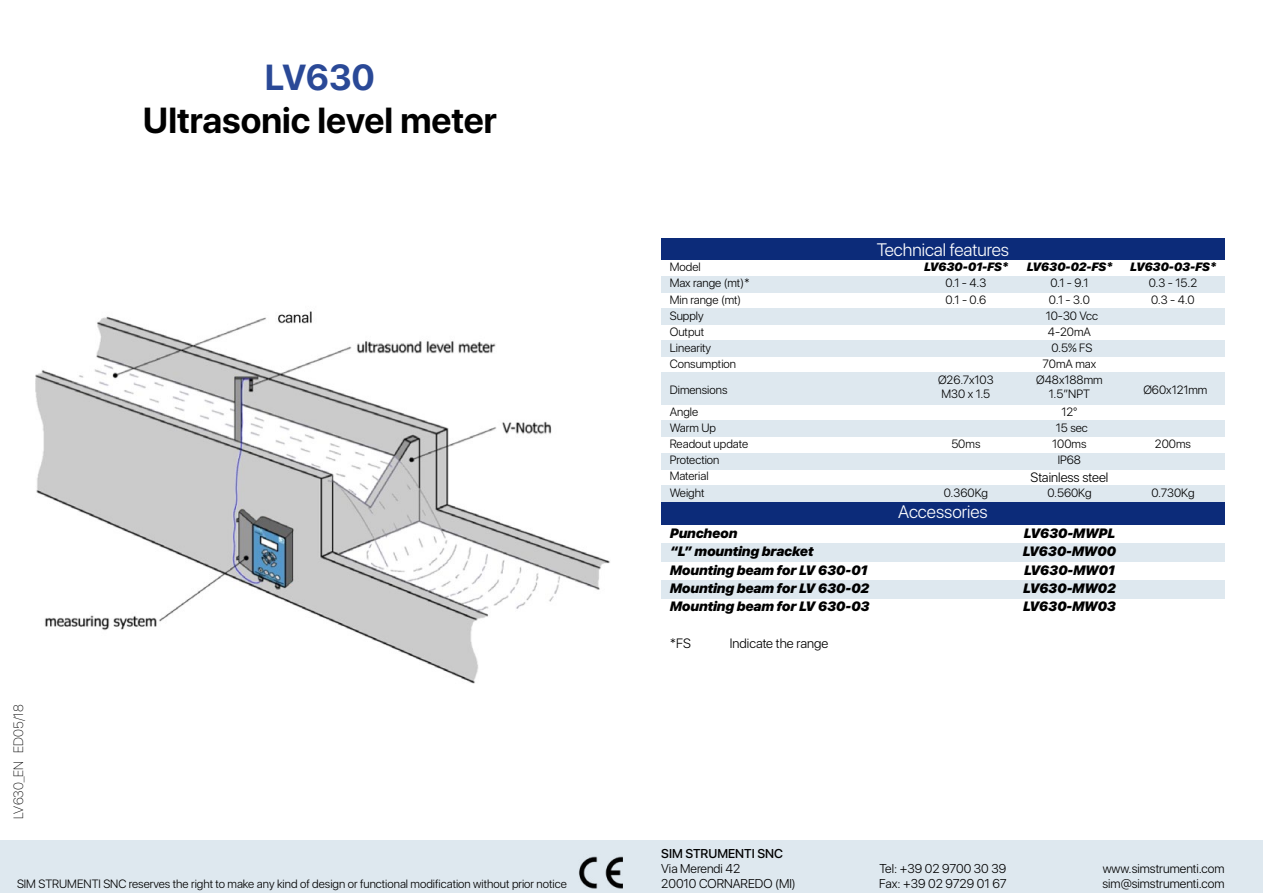
<style>
.page{position:relative;width:1263px;height:893px;background:#fff}
.page>*{position:absolute;margin:0;border:0;box-sizing:border-box;transform-origin:0 0}
.t1{font:700 36px "SF Pro Display";color:#000}
.t2{font:700 36px "SF Pro Display";letter-spacing:-.01em;color:#2a4997}
.t3{font:300 18px "SF Pro Display";color:#fff}
.t4{font:italic 900 13.5px "SF Pro Display";color:#000}
.t5{font:300 13.5px "SF Pro Display";color:#000}
.t6{font:100 13.5px "SF Pro Display";color:#000}
.t7{font:300 12.75px/15.3px "SF Pro Display";color:#000}
.t8{font:500 12.75px "SF Pro Display";color:#000}
.t9{font:300 12px/16px "SF Pro Display";color:#000}
.t10{font:italic 900 12px "SF Pro Display";letter-spacing:-.015em;color:#000}
</style>
<div class="page">
<div style="left:0;top:840px;width:1263px;height:53px;background:#dee8ef"></div>
<img style="left:579px;top:856px;width:44px;height:32px">
<img style="left:35px;top:311px;width:575px;height:373px">
<div style="left:661px;top:501px;width:564px;height:24px;background:#0c2b79"></div>
<div style="left:914px;top:543px;width:311px;height:19px;background:#dee8ef"></div>
<div style="left:661px;top:543px;width:253px;height:19px;background:#dee8ef"></div>
<div style="left:661px;top:276px;width:253px;height:16px;background:#dee8ef"></div>
<div style="left:661px;top:308px;width:253px;height:16px;background:#dee8ef"></div>
<div style="left:661px;top:239px;width:564px;height:21px;background:#0c2b79"></div>
<div style="left:661px;top:340px;width:253px;height:16px;background:#dee8ef"></div>
<div style="left:914px;top:276px;width:104px;height:16px;background:#dee8ef"></div>
<div style="left:914px;top:308px;width:311px;height:16px;background:#dee8ef"></div>
<div style="left:914px;top:340px;width:311px;height:16px;background:#dee8ef"></div>
<div style="left:914px;top:580px;width:311px;height:18px;background:#dee8ef"></div>
<div style="left:661px;top:580px;width:253px;height:18px;background:#dee8ef"></div>
<div style="left:661px;top:372px;width:253px;height:33px;background:#dee8ef"></div>
<div style="left:914px;top:372px;width:104px;height:33px;background:#dee8ef"></div>
<div style="left:661px;top:421px;width:253px;height:16px;background:#dee8ef"></div>
<div style="left:914px;top:421px;width:311px;height:16px;background:#dee8ef"></div>
<div style="left:1018px;top:276px;width:103px;height:16px;background:#dee8ef"></div>
<div style="left:1121px;top:276px;width:104px;height:16px;background:#dee8ef"></div>
<div style="left:1018px;top:372px;width:103px;height:33px;background:#dee8ef"></div>
<div style="left:1121px;top:372px;width:104px;height:33px;background:#dee8ef"></div>
<div style="left:661px;top:453px;width:253px;height:16px;background:#dee8ef"></div>
<div style="left:914px;top:453px;width:311px;height:16px;background:#dee8ef"></div>
<div style="left:661px;top:485px;width:253px;height:16px;background:#dee8ef"></div>
<div style="left:914px;top:485px;width:104px;height:16px;background:#dee8ef"></div>
<div style="left:1018px;top:485px;width:103px;height:16px;background:#dee8ef"></div>
<div style="left:1121px;top:485px;width:104px;height:16px;background:#dee8ef"></div>
<h1 class="t2" style="left:265px;top:56px;width:112px">LV630</h1>
<h1 class="t1" style="left:143px;top:99px;width:356px">Ultrasonic level meter</h1>
<p class="t6" style="left:9px;top:819px;width:116px;rotate:-90deg">LV630_EN ED05/18</p>
<p class="t9" style="left:17px;top:876px;width:551px">SIM STRUMENTI SNC reserves the right to make any kind of design or functional modification without prior notice</p>
<p class="t9" style="left:670px;top:259px;width:32px">Model</p>
<p class="t9" style="left:670px;top:275px;width:81px">Max range (mt)*<br>Min range (mt)<br>Supply</p>
<p class="t9" style="left:670px;top:324px;width:68px">Output<br>Linearity<br>Consumption</p>
<h2 class="t3" style="left:877px;top:237px;width:134px">Technical features</h2>
<p class="t10" style="left:924px;top:258px;width:85px">LV630-01-FS*</p>
<p class="t10" style="left:1027px;top:258px;width:87px">LV630-02-FS*</p>
<p class="t10" style="left:1130px;top:258px;width:87px">LV630-03-FS*</p>
<p class="t9" style="left:945px;top:275px;width:42px">0.1 - 4.3<br>0.1 - 0.6</p>
<p class="t9" style="left:1049px;top:275px;width:42px">0.1 - 9.1<br>0.1 - 3.0</p>
<p class="t9" style="left:1149px;top:275px;width:50px">0.3 - 15.2<br>0.3 - 4.0</p>
<p class="t9" style="left:1046px;top:308px;width:54px">10-30 Vcc<br>4-20mA<br>0.5% FS</p>
<p class="t9" style="left:1043px;top:356px;width:55px">70mA max</p>
<p class="t9" style="left:670px;top:382px;width:59px">Dimensions</p>
<p class="t9" style="left:938px;top:373px;width:57px;line-height:14.4px">Ø26.7x103<br>M30 x 1.5</p>
<p class="t9" style="left:670px;top:420px;width:48px">Warm Up</p>
<p class="t9" style="left:670px;top:404px;width:30px">Angle</p>
<p class="t9" style="left:1036px;top:373px;width:68px;line-height:14.4px;text-align:center">Ø48x188mm<br>1.5”NPT</p>
<p class="t9" style="left:1143px;top:382px;width:66px">Ø60x121mm</p>
<p class="t9" style="left:1061px;top:404px;width:17px">12°</p>
<p class="t9" style="left:1056px;top:420px;width:33px">15 sec</p>
<p class="t9" style="left:670px;top:436px;width:80px">Readout update</p>
<p class="t9" style="left:951px;top:436px;width:31px">50ms</p>
<p class="t9" style="left:1052px;top:436px;width:36px">100ms</p>
<p class="t9" style="left:1155px;top:436px;width:38px">200ms</p>
<p class="t9" style="left:670px;top:452px;width:51px">Protection</p>
<p class="t9" style="left:1058px;top:452px;width:25px">IP68</p>
<p class="t9" style="left:670px;top:468px;width:40px">Material</p>
<p class="t9" style="left:670px;top:485px;width:36px">Weight</p>
<p class="t9" style="left:944px;top:485px;width:46px">0.360Kg</p>
<p class="t5" style="left:1030px;top:468px;width:79px">Stainless steel</p>
<p class="t9" style="left:1047px;top:485px;width:46px">0.560Kg</p>
<p class="t9" style="left:1151px;top:485px;width:45px">0.730Kg</p>
<h2 class="t3" style="left:898px;top:499px;width:91px">Accessories</h2>
<p class="t4" style="left:670px;top:523px;width:69px">Puncheon</p>
<p class="t4" style="left:1024px;top:523px;width:93px">LV630-MWPL</p>
<p class="t4" style="left:670px;top:542px;width:145px">“L” mounting bracket</p>
<p class="t4" style="left:1023px;top:542px;width:95px">LV630-MW00</p>
<p class="t4" style="left:670px;top:560px;width:199px">Mounting beam for LV 630-01</p>
<p class="t4" style="left:1024px;top:560px;width:92px">LV630-MW01</p>
<p class="t4" style="left:670px;top:578px;width:201px">Mounting beam for LV 630-02</p>
<p class="t4" style="left:1023px;top:578px;width:94px">LV630-MW02</p>
<p class="t4" style="left:670px;top:596px;width:201px">Mounting beam for LV 630-03</p>
<p class="t4" style="left:1023px;top:596px;width:94px">LV630-MW03</p>
<p class="t5" style="left:670px;top:634px;width:23px">*FS</p>
<p class="t5" style="left:730px;top:634px;width:100px">Indicate the range</p>
<p class="t8" style="left:661px;top:844px;width:123px">SIM STRUMENTI SNC</p>
<p class="t7" style="left:661px;top:861px;width:136px">Via Merendi 42<br>20010 CORNAREDO (MI)</p>
<p class="t7" style="left:879px;top:861px;width:129px">Tel: +39 02 9700 30 39<br>Fax: +39 02 9729 01 67</p>
<p class="t7" style="left:1102px;top:861px;width:124px">www.simstrumenti.com sim@simstrumenti.com</p>
</div>
